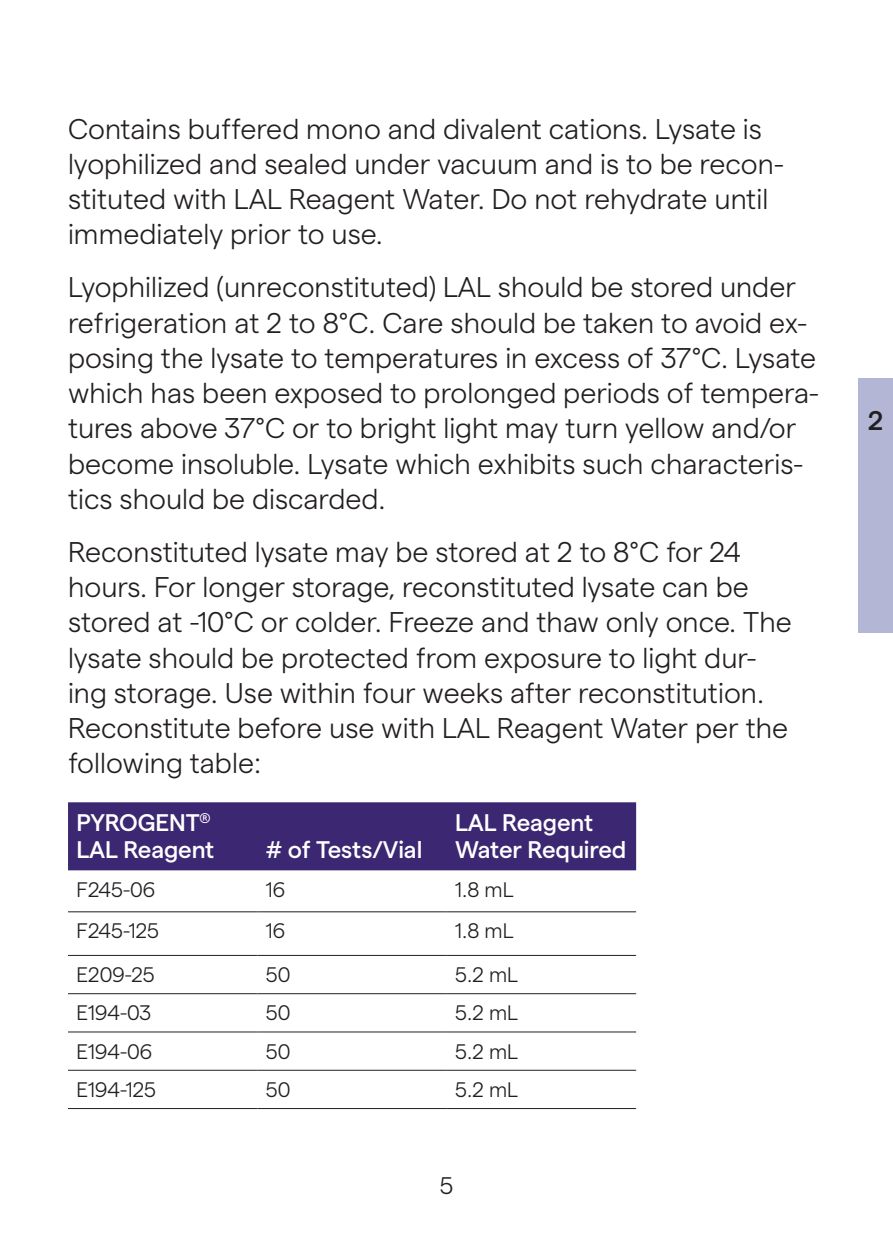
<style>
.page{position:relative;width:893px;height:1259px;background:#fff}
.page>*{position:absolute;margin:0;border:0;box-sizing:border-box;transform-origin:0 0}
.t1{font:300 28.5px/35.4px "Matter";color:#231f20}
.t2{font:500 27px "Matter";color:#231f20}
.t3{font:500 24px/27px "Matter";letter-spacing:-.005em;color:#fff}
.t4{font:300 24px "Matter";color:#231f20}
.t5{font:300 21px "Matter";color:#231f20}
</style>
<div class="page">
<div style="left:859px;top:378px;width:34px;height:254px;background:#b3b6d5"></div>
<div style="left:68px;top:802px;width:568px;height:68px;background:#3c2772"></div>
<hr style="left:68px;top:911px;width:189px;height:1px;background:#231f20">
<hr style="left:257px;top:911px;width:190px;height:1px;background:#231f20">
<hr style="left:447px;top:911px;width:189px;height:1px;background:#231f20">
<hr style="left:68px;top:955px;width:189px;height:1px;background:#231f20">
<hr style="left:257px;top:955px;width:190px;height:1px;background:#231f20">
<hr style="left:447px;top:955px;width:189px;height:1px;background:#231f20">
<hr style="left:68px;top:993px;width:189px;height:1px;background:#231f20">
<hr style="left:257px;top:993px;width:190px;height:1px;background:#231f20">
<hr style="left:447px;top:993px;width:189px;height:1px;background:#231f20">
<hr style="left:68px;top:1031px;width:189px;height:1px;background:#231f20">
<hr style="left:257px;top:1031px;width:190px;height:1px;background:#231f20">
<hr style="left:447px;top:1031px;width:189px;height:1px;background:#231f20">
<hr style="left:68px;top:1069px;width:189px;height:1px;background:#231f20">
<hr style="left:257px;top:1069px;width:190px;height:1px;background:#231f20">
<hr style="left:447px;top:1069px;width:189px;height:1px;background:#231f20">
<hr style="left:68px;top:1108px;width:189px;height:1px;background:#231f20">
<hr style="left:257px;top:1108px;width:190px;height:1px;background:#231f20">
<hr style="left:447px;top:1108px;width:189px;height:1px;background:#231f20">
<p class="t1" style="left:68px;top:109px;width:717px">Contains buffered mono and divalent cations. Lysate is lyophilized and sealed under vacuum and is to be recon&shy;stituted with LAL Reagent Water. Do not rehydrate until immediately prior to use.</p>
<p class="t1" style="left:68px;top:267px;width:752px">Lyophilized (unreconstituted) LAL should be stored under refrigeration at 2 to 8°C. Care should be taken to avoid ex&shy;posing the lysate to temperatures in excess of 37°C. Lysate which has been exposed to prolonged periods of tempera&shy;tures above 37°C or to bright light may turn yellow and/or become insoluble. Lysate which exhibits such characteris&shy;tics should be discarded.</p>
<p class="t1" style="left:68px;top:532px;width:725px">Reconstituted lysate may be stored at 2 to 8°C for 24 hours. For longer storage, reconstituted lysate can be stored at -10°C or colder. Freeze and thaw only once. The lysate should be protected from exposure to light dur&shy;ing storage. Use within four weeks after reconstitution.<br>Reconstitute before use with LAL Reagent Water per the following table:</p>
<p class="t3" style="left:77px;top:807px;width:139px">PYROGENT<sup>®<br></sup>LAL Reagent</p>
<p class="t3" style="left:455px;top:807px;width:173px">LAL Reagent<br>Water Required</p>
<p class="t3" style="left:266px;top:834px;width:158px"># of Tests/Vial</p>
<p class="t5" style="left:77px;top:874px;width:80px">F245-06</p>
<p class="t5" style="left:266px;top:874px;width:21px">16</p>
<p class="t5" style="left:455px;top:874px;width:60px">1.8 mL</p>
<p class="t5" style="left:77px;top:916px;width:84px">F245-125</p>
<p class="t5" style="left:266px;top:916px;width:21px">16</p>
<p class="t5" style="left:455px;top:916px;width:60px">1.8 mL</p>
<p class="t5" style="left:77px;top:959px;width:80px">E209-25</p>
<p class="t5" style="left:266px;top:959px;width:26px">50</p>
<p class="t5" style="left:455px;top:959px;width:64px">5.2 mL</p>
<p class="t5" style="left:77px;top:997px;width:76px">E194-03</p>
<p class="t5" style="left:266px;top:997px;width:26px">50</p>
<p class="t5" style="left:455px;top:997px;width:64px">5.2 mL</p>
<p class="t5" style="left:77px;top:1036px;width:77px">E194-06</p>
<p class="t5" style="left:266px;top:1036px;width:26px">50</p>
<p class="t5" style="left:455px;top:1036px;width:64px">5.2 mL</p>
<p class="t5" style="left:77px;top:1074px;width:81px">E194-125</p>
<p class="t5" style="left:266px;top:1074px;width:26px">50</p>
<p class="t5" style="left:455px;top:1074px;width:64px">5.2 mL</p>
<p class="t4" style="left:440px;top:1168px;width:15px">5</p>
<p class="t2" style="left:868px;top:400px;width:17px">2</p>
</div>
